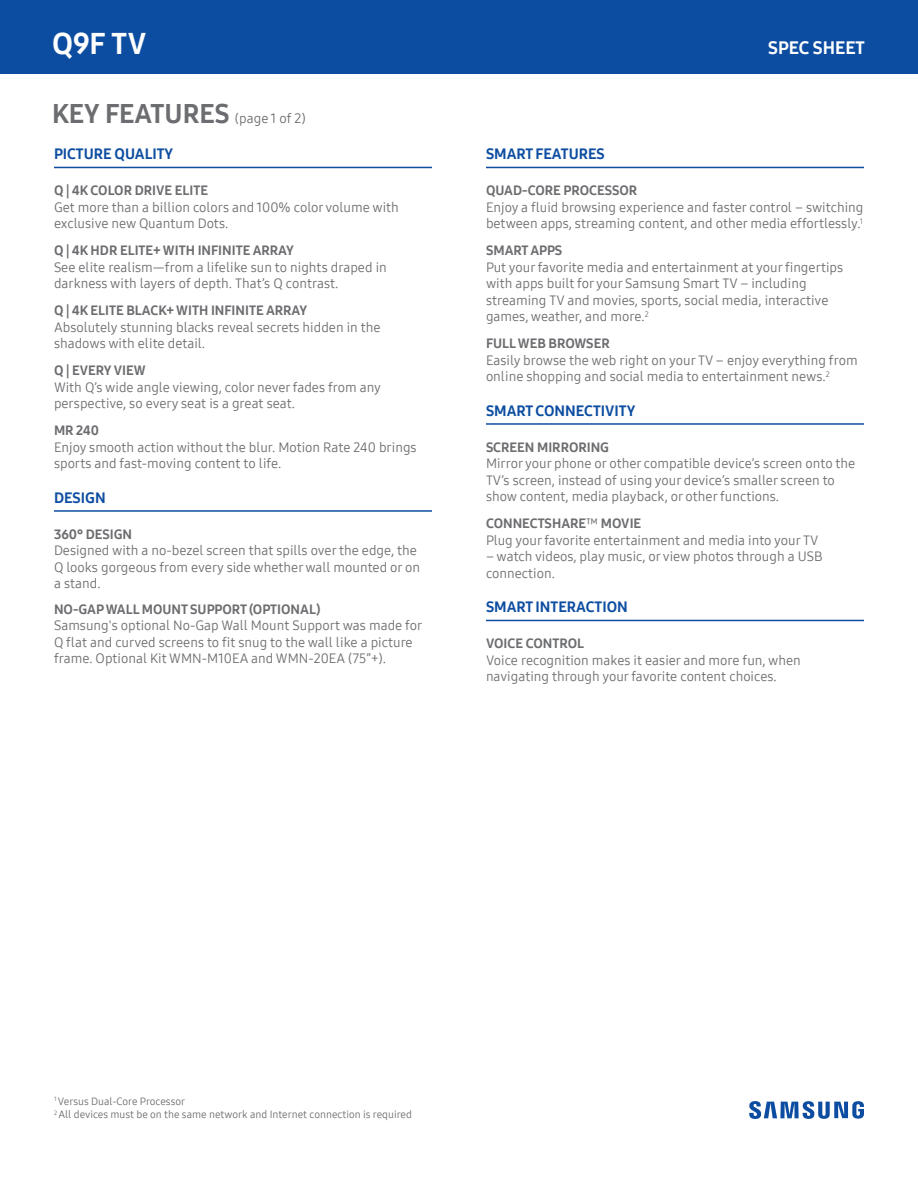
<style>
.page{position:relative;width:918px;height:1188px;background:#fff}
.page>*{position:absolute;margin:0;border:0;box-sizing:border-box;transform-origin:0 0}
.t1{font:30px "Samsung One 800";color:#fff}
.t2{font:27px "Samsung One 800";color:#6c6d70}
.t3{font:18px "Samsung One 800";color:#fff}
.t4{font:15px "Samsung One 800";color:#0d4da1}
.t5{font:13.5px/16.5px "Samsung One 400";color:#6c6d70}
.t6{font:13.5px "Samsung One 800";color:#6c6d70}
.t7{font:10.5px "Samsung One 400";color:#6c6d70}
.s1{font-family:"Samsung One 400";font-size:13.5px}
.s2{font-family:"Samsung One 400"}
</style>
<div class="page">
<div style="left:0;top:0;width:918px;height:74px;background:#0d4da1"></div>
<svg style="left:749px;top:1101px;width:115px;height:18px"></svg>
<hr style="left:54px;top:167px;width:378px;height:1px;background:#0d4da1">
<hr style="left:54px;top:510px;width:378px;height:2px;background:#0d4da1">
<hr style="left:486px;top:167px;width:378px;height:1px;background:#0d4da1">
<hr style="left:486px;top:423px;width:378px;height:2px;background:#0d4da1">
<hr style="left:486px;top:620px;width:378px;height:1px;background:#0d4da1">
<h1 class="t1" style="left:52px;top:23px;width:96px">Q9F TV</h1>
<h3 class="t3" style="left:768px;top:36px;width:98px">SPEC SHEET</h3>
<h2 class="t2" style="left:52px;top:95px;width:255px">KEY FEATURES <span class="s1">(page 1 of 2)</span></h2>
<p class="t4" style="left:54px;top:144px;width:121px">PICTURE QUALITY</p>
<p class="t6" style="left:54px;top:181px;width:156px">Q | 4K COLOR DRIVE ELITE</p>
<p class="t5" style="left:54px;top:199px;width:346px">Get more than a billion colors and 100% color volume with exclusive new Quantum Dots.</p>
<p class="t6" style="left:54px;top:241px;width:242px">Q | 4K HDR ELITE+ WITH INFINITE ARRAY</p>
<p class="t5" style="left:54px;top:259px;width:334px">See elite realism—from a lifelike sun to nights draped in darkness with layers of depth. That’s Q contrast.</p>
<p class="t6" style="left:54px;top:301px;width:255px">Q | 4K ELITE BLACK+ WITH INFINITE ARRAY</p>
<p class="t5" style="left:54px;top:319px;width:328px">Absolutely stunning blacks reveal secrets hidden in the shadows with elite detail.</p>
<p class="t6" style="left:54px;top:361px;width:93px">Q | EVERY VIEW</p>
<p class="t5" style="left:54px;top:379px;width:329px">With Q’s wide angle viewing, color never fades from any perspective, so every seat is a great seat.</p>
<p class="t6" style="left:54px;top:421px;width:47px">MR 240</p>
<p class="t5" style="left:54px;top:439px;width:364px">Enjoy smooth action without the blur. Motion Rate 240 brings sports and fast-moving content to life.</p>
<p class="t4" style="left:54px;top:487px;width:53px">DESIGN</p>
<p class="t6" style="left:54px;top:525px;width:80px">360° DESIGN</p>
<p class="t5" style="left:54px;top:542px;width:368px">Designed with a no-bezel screen that spills over the edge, the<br>Q looks gorgeous from every side whether wall mounted or on a stand.</p>
<p class="t6" style="left:54px;top:600px;width:268px">NO-GAP WALL MOUNT SUPPORT (OPTIONAL)</p>
<p class="t5" style="left:54px;top:617px;width:370px">Samsung's optional No-Gap Wall Mount Support was made for<br>Q flat and curved screens to fit snug to the wall like a picture frame. Optional Kit WMN-M10EA and WMN-20EA (75”+).</p>
<p class="t4" style="left:486px;top:144px;width:120px">SMART FEATURES</p>
<p class="t6" style="left:486px;top:181px;width:153px">QUAD-CORE PROCESSOR</p>
<p class="t5" style="left:486px;top:199px;width:379px">Enjoy a fluid browsing experience and faster control – switching between apps, streaming content, and other media effortlessly.<sup>1</sup></p>
<p class="t6" style="left:486px;top:241px;width:78px">SMART APPS</p>
<p class="t5" style="left:486px;top:259px;width:359px">Put your favorite media and entertainment at your fingertips with apps built for your Samsung Smart TV – including streaming TV and movies, sports, social media, interactive games, weather, and more.<sup>2</sup></p>
<p class="t6" style="left:486px;top:334px;width:125px">FULL WEB BROWSER</p>
<p class="t5" style="left:486px;top:352px;width:373px">Easily browse the web right on your TV – enjoy everything from online shopping and social media to entertainment news.<sup>2</sup></p>
<p class="t4" style="left:486px;top:400px;width:151px">SMART CONNECTIVITY</p>
<p class="t6" style="left:486px;top:438px;width:125px">SCREEN MIRRORING</p>
<p class="t5" style="left:486px;top:455px;width:371px">Mirror your phone or other compatible device’s screen onto the<br>TV’s screen, instead of using your device’s smaller screen to show content, media playback, or other functions.</p>
<p class="t6" style="left:486px;top:514px;width:157px">CONNECTSHARE<span class="s2">™</span> MOVIE</p>
<p class="t5" style="left:486px;top:532px;width:334px">Plug your favorite entertainment and media into your TV</p>
<p class="t5" style="left:486px;top:548px;width:338px">– watch videos, play music, or view photos through a USB connection.</p>
<p class="t4" style="left:486px;top:597px;width:143px">SMART INTERACTION</p>
<p class="t6" style="left:486px;top:634px;width:100px">VOICE CONTROL</p>
<p class="t5" style="left:486px;top:652px;width:316px">Voice recognition makes it easier and more fun, when navigating through your favorite content choices.</p>
<p class="t7" style="left:54px;top:1094px;width:133px"><sup>1</sup> Versus Dual-Core Processor</p>
<p class="t7" style="left:54px;top:1107px;width:360px"><sup>2</sup> All devices must be on the same network and Internet connection is required</p>
</div>
